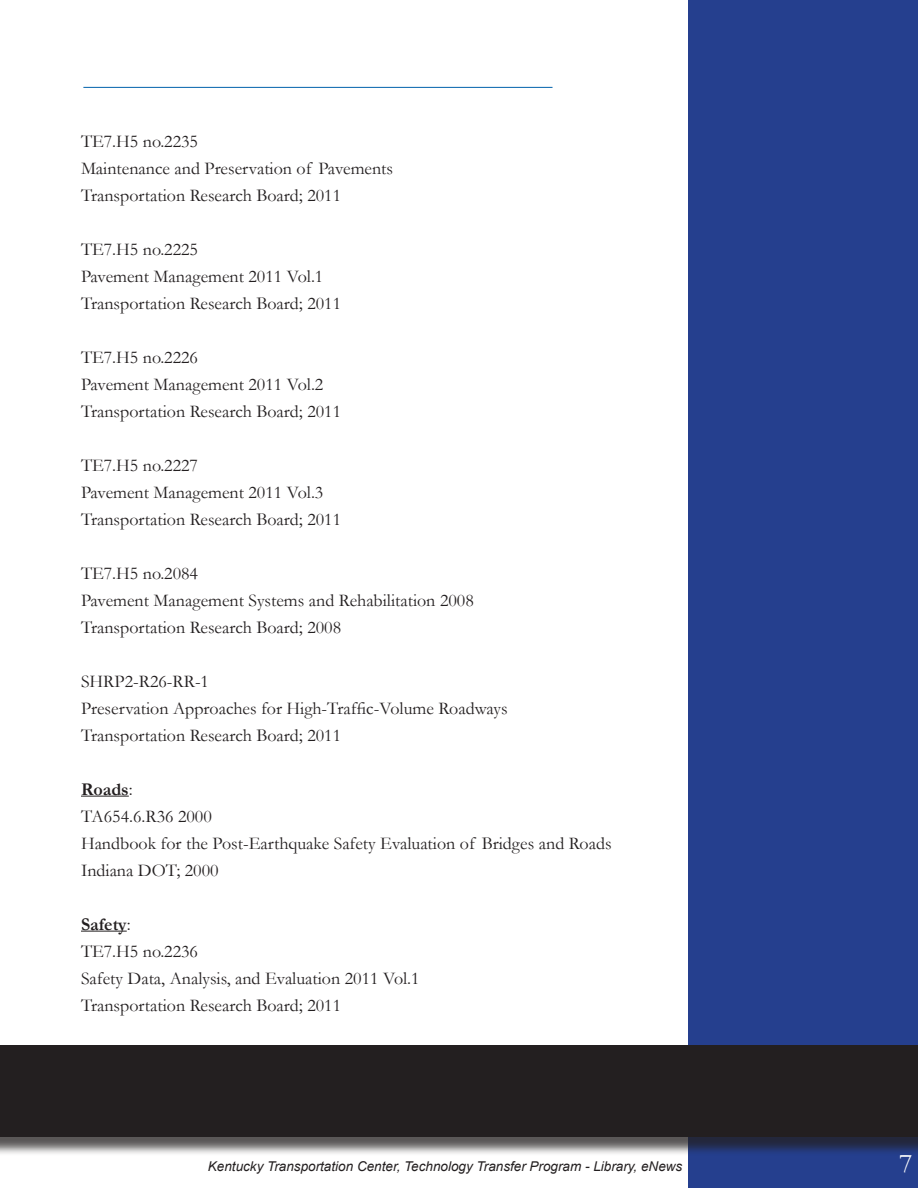
<style>
.page{position:relative;width:918px;height:1188px;background:#fff}
.page>*{position:absolute;margin:0;border:0;box-sizing:border-box;transform-origin:0 0}
.t1{font:27px "Garamond";color:#fff;scale:1.1 1}
.Body_Text_no_indent{font:18px "Garamond";color:#231f20}
.Body_Text_no_indent-2{font:700 18px "Garamond";color:#231f20}
.t2{font:italic 13.5px "Arial";color:#231f20}
.s1{font-weight:400}
</style>
<div class="page">
<hr style="left:83px;top:87px;width:470px;height:1px;background:#0161ab">
<div style="left:688px;top:0;width:230px;height:1188px;background:#253f8e"></div>
<div style="left:0;top:1048px;width:918px;height:107px;background:#231f20;opacity:.75"></div>
<div style="left:0;top:1046px;width:918px;height:91px;background:#231f20"></div>
<hr style="left:81px;top:796px;width:48px;height:1px;background:#231f20">
<hr style="left:81px;top:931px;width:46px;height:1px;background:#231f20">
<p class="Body_Text_no_indent" style="left:81px;top:129px;width:119px">TE7.H5 no.2235</p>
<p class="Body_Text_no_indent" style="left:81px;top:156px;width:314px">Maintenance and Preservation of Pavements</p>
<p class="Body_Text_no_indent" style="left:81px;top:183px;width:262px">Transportation Research Board; 2011</p>
<p class="Body_Text_no_indent" style="left:81px;top:237px;width:119px">TE7.H5 no.2225</p>
<p class="Body_Text_no_indent" style="left:81px;top:264px;width:244px">Pavement Management 2011 Vol.1</p>
<p class="Body_Text_no_indent" style="left:81px;top:291px;width:262px">Transportation Research Board; 2011</p>
<p class="Body_Text_no_indent" style="left:81px;top:345px;width:119px">TE7.H5 no.2226</p>
<p class="Body_Text_no_indent" style="left:81px;top:372px;width:244px">Pavement Management 2011 Vol.2</p>
<p class="Body_Text_no_indent" style="left:81px;top:399px;width:262px">Transportation Research Board; 2011</p>
<p class="Body_Text_no_indent" style="left:81px;top:453px;width:119px">TE7.H5 no.2227</p>
<p class="Body_Text_no_indent" style="left:81px;top:480px;width:244px">Pavement Management 2011 Vol.3</p>
<p class="Body_Text_no_indent" style="left:81px;top:507px;width:262px">Transportation Research Board; 2011</p>
<p class="Body_Text_no_indent" style="left:81px;top:561px;width:119px">TE7.H5 no.2084</p>
<p class="Body_Text_no_indent" style="left:81px;top:588px;width:394px">Pavement Management Systems and Rehabilitation 2008</p>
<p class="Body_Text_no_indent" style="left:81px;top:615px;width:262px">Transportation Research Board; 2008</p>
<p class="Body_Text_no_indent" style="left:81px;top:669px;width:130px">SHRP2-R26-RR-1</p>
<p class="Body_Text_no_indent" style="left:81px;top:696px;width:428px">Preservation Approaches for High-Traffic-Volume Roadways</p>
<p class="Body_Text_no_indent" style="left:81px;top:723px;width:262px">Transportation Research Board; 2011</p>
<p class="Body_Text_no_indent-2" style="left:81px;top:777px;width:53px">Roads<span class="s1">:</span></p>
<p class="Body_Text_no_indent" style="left:81px;top:804px;width:132px">TA654.6.R36 2000</p>
<p class="Body_Text_no_indent" style="left:81px;top:831px;width:532px">Handbook for the Post-Earthquake Safety Evaluation of Bridges and Roads</p>
<p class="Body_Text_no_indent" style="left:81px;top:858px;width:139px">Indiana DOT; 2000</p>
<p class="Body_Text_no_indent-2" style="left:81px;top:912px;width:51px">Safety<span class="s1">:</span></p>
<p class="Body_Text_no_indent" style="left:81px;top:939px;width:119px">TE7.H5 no.2236</p>
<p class="Body_Text_no_indent" style="left:81px;top:966px;width:340px">Safety Data, Analysis, and Evaluation 2011 Vol.1</p>
<p class="Body_Text_no_indent" style="left:81px;top:993px;width:262px">Transportation Research Board; 2011</p>
<p class="t2" style="left:208px;top:1157px;width:476px">Kentucky Transportation Center, Technology Transfer Program - Library, eNews</p>
<h1 class="t1" style="left:899px;top:1145px;width:14px">7</h1>
</div>
